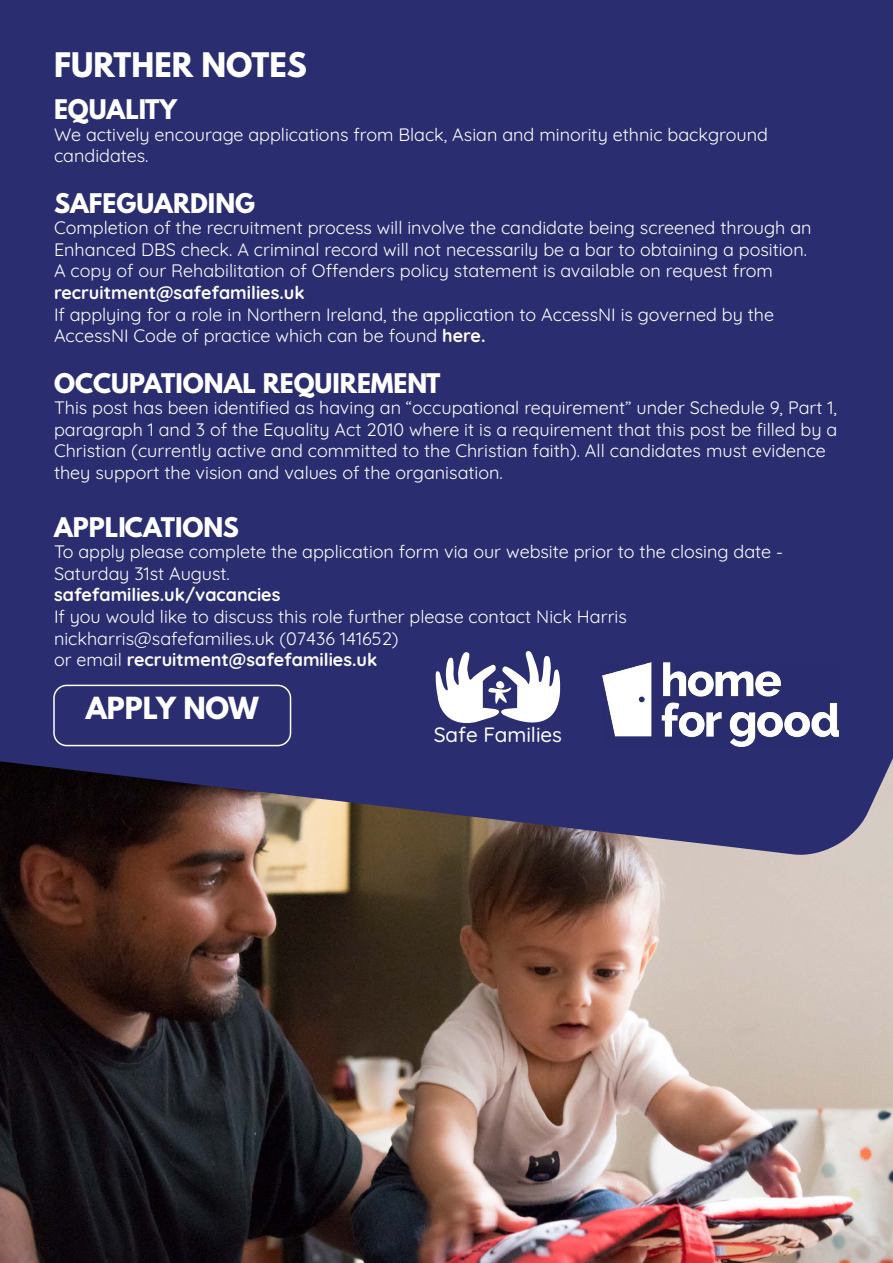
<style>
.page{position:relative;width:893px;height:1263px;background:#fff}
.page>*{position:absolute;margin:0;border:0;box-sizing:border-box;transform-origin:0 0}
.t1{font:700 30px "League Spartan";color:#fff}
.t2{font:700 27px "League Spartan";color:#fff}
.t3{font:700 24px "League Spartan";color:#fff}
.t4{font:500 20.7px "Quicksand";color:#fff}
.t5{font:18px/21.6px "Quicksand";color:#fff}
.t6{font:700 18px "Quicksand";color:#fff}
.s1{font-weight:700}
</style>
<div class="page">
<img style="left:0;top:858px;width:893px;height:405px">
<div style="left:0;top:0;width:893px;height:858px;background:#2a2d6f"></div>
<div style="left:53px;top:685px;width:238px;height:61px;border:2px solid #fff;border-radius:13px"></div>
<svg style="left:436px;top:651px;width:126px;height:96px"></svg>
<img style="left:603px;top:663px;width:236px;height:84px">
<h1 class="t1" style="left:54px;top:41px;width:254px">FURTHER NOTES</h1>
<h3 class="t3" style="left:54px;top:90px;width:125px">EQUALITY</h3>
<p class="t5" style="left:54px;top:121px;width:715px">We actively encourage applications from Black, Asian and minority ethnic background candidates.</p>
<h3 class="t3" style="left:54px;top:184px;width:203px">SAFEGUARDING</h3>
<p class="t5" style="left:54px;top:215px;width:759px">Completion of the recruitment process will involve the candidate being screened through an<br>Enhanced DBS check. A criminal record will not necessarily be a bar to obtaining a position.<br>A copy of our Rehabilitation of Offenders policy statement is available on request from</p>
<p class="t6" style="left:54px;top:279px;width:252px">recruitment@safefamilies.uk</p>
<p class="t5" style="left:54px;top:301px;width:722px">If applying for a role in Northern Ireland, the application to AccessNI is governed by the<br>AccessNI Code of practice which can be found <span class="s1">here.</span></p>
<h3 class="t3" style="left:54px;top:364px;width:388px">OCCUPATIONAL REQUIREMENT</h3>
<p class="t5" style="left:54px;top:395px;width:785px">This post has been identified as having an “occupational requirement” under Schedule 9, Part 1, paragraph 1 and 3 of the Equality Act 2010 where it is a requirement that this post be filled by a Christian (currently active and committed to the Christian faith). All candidates must evidence they support the vision and values of the organisation.</p>
<h3 class="t3" style="left:54px;top:508px;width:186px">APPLICATIONS</h3>
<p class="t5" style="left:54px;top:539px;width:731px">To apply please complete the application form via our website prior to the closing date -<br>Saturday 31st August.</p>
<p class="t6" style="left:54px;top:581px;width:228px">safefamilies.uk/vacancies</p>
<p class="t5" style="left:54px;top:604px;width:574px">If you would like to discuss this role further please contact Nick Harris nickharris@safefamilies.uk (07436 141652)<br>or email <span class="s1">recruitment@safefamilies.uk</span></p>
<h2 class="t2" style="left:86px;top:687px;width:174px">APPLY NOW</h2>
<p class="t4" style="left:434px;top:719px;width:130px">Safe Families</p>
</div>
